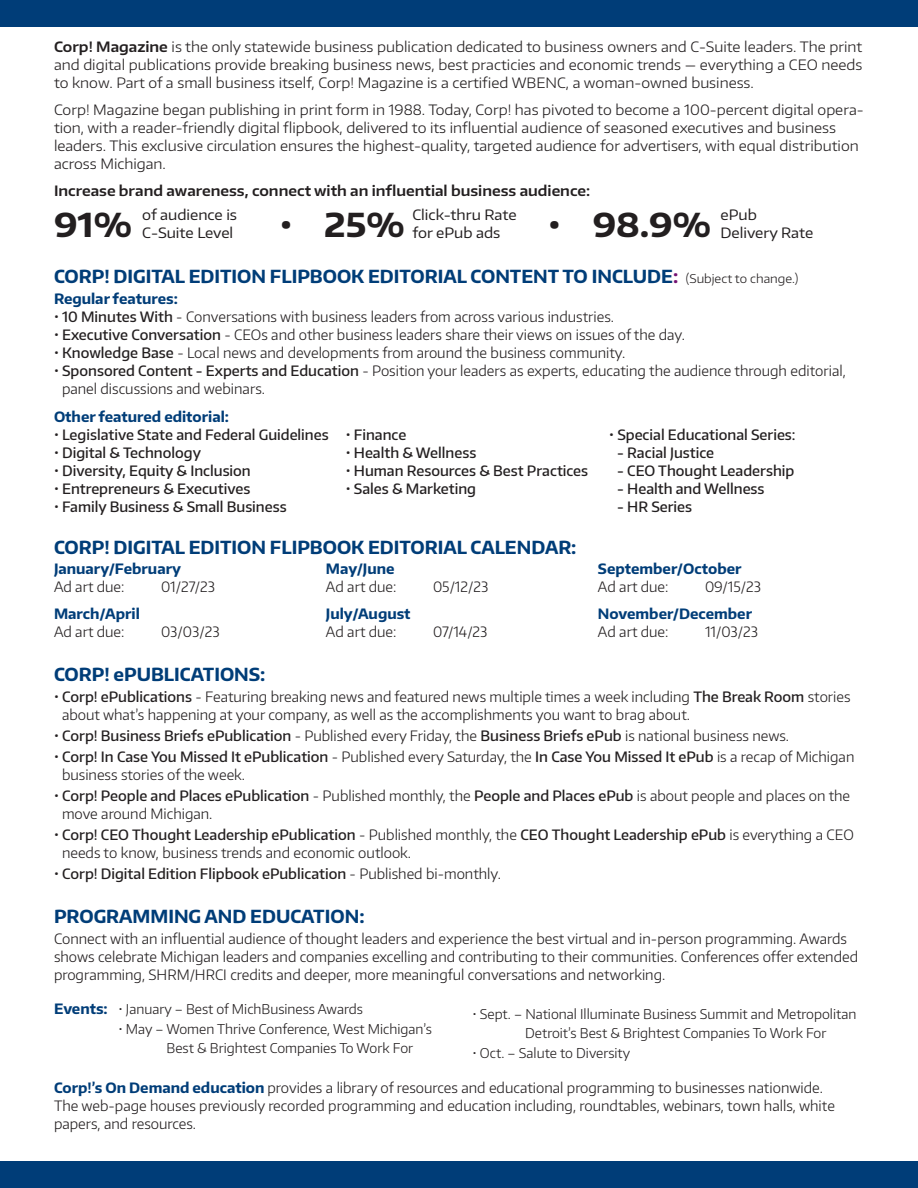
<style>
.page{position:relative;width:918px;height:1188px;background:#fff}
.page>*{position:absolute;margin:0;border:0;box-sizing:border-box;transform-origin:0 0}
.t1{font:700 33px "Encode Sans Wide";color:#231f20}
.t2{font:700 18px "Encode Sans";color:#003d78}
.t3{font:300 14.25px/18px "Encode Sans";color:#231f20}
.t4{font:300 14.25px/18px "Encode Sans Wide";color:#231f20;text-align:justify}
.t5{font:500 14.25px "Encode Sans";color:#231f20}
.t6{font:700 14.25px "Encode Sans";color:#003d78}
.t7{font:600 14.25px "Encode Sans Wide";color:#231f20}
.t8{font:14.25px/18px "Encode Sans Wide";color:#231f20}
.t9{font:300 13.5px/19.5px "Encode Sans";color:#231f20}
.s1{font-weight:600}
.s2{color:#741272}
.s3{font-family:"Encode Sans Wide";font-weight:300;font-size:12px;color:#231f20}
.s4{font-weight:500}
.s5{font-weight:300}
.s6{font-weight:700;color:#003d78}
</style>
<div class="page">
<div style="left:0;top:0;width:918px;height:27px;background:#003d78"></div>
<div style="left:0;top:1161px;width:918px;height:27px;background:#003d78"></div>
<p class="t4" style="left:54px;top:37px;width:810px"><span class="s1">Corp! Magazine</span> is the only statewide business publication dedicated to business owners and C-Suite leaders. The print and digital publications provide breaking business news, best practicies and economic trends — everything a CEO needs to know. Part of a small business itself, Corp! Magazine is a certified WBENC, a woman-owned business.</p>
<p class="t4" style="left:54px;top:100px;width:811px;text-align:left">Corp! Magazine began publishing in print form in 1988. Today, Corp! has pivoted to become a 100-percent digital opera&shy;tion, with a reader-friendly digital flipbook, delivered to its influential audience of seasoned executives and business leaders. This exclusive circulation ensures the highest-quality, targeted audience for advertisers, with equal distribution across Michigan.</p>
<p class="t7" style="left:54px;top:181px;width:538px">Increase brand awareness, connect with an influential business audience:</p>
<h1 class="t1" style="left:54px;top:203px;width:80px">91%</h1>
<p class="t8" style="left:142px;top:206px;width:96px">of audience is<br>C-Suite Level</p>
<h1 class="t1" style="left:280px;top:203px;width:126px">• 25%</h1>
<p class="t8" style="left:412px;top:206px;width:106px">Click-thru Rate for ePub ads</p>
<h1 class="t1" style="left:548px;top:203px;width:164px">• 98.9%</h1>
<p class="t8" style="left:721px;top:206px;width:94px">ePub<br>Delivery Rate</p>
<p class="t2" style="left:54px;top:265px;width:746px">CORP! DIGITAL EDITION FLIPBOOK EDITORIAL CONTENT TO INCLUDE<span class="s2">:</span> <span class="s3">(Subject to change.)</span></p>
<p class="t6" style="left:54px;top:290px;width:125px">Regular features:</p>
<p class="t3" style="left:54px;top:307px;width:562px"><span class="s4">• 10 Minutes With</span> - Conversations with business leaders from across various industries.</p>
<p class="t3" style="left:54px;top:325px;width:632px"><span class="s4">• Executive Conversation</span> - CEOs and other business leaders share their views on issues of the day.</p>
<p class="t3" style="left:54px;top:343px;width:573px"><span class="s4">• Knowledge Base</span> - Local news and developments from around the business community.</p>
<p class="t3" style="left:62px;top:361px;width:785px;text-indent:-8px"><span class="s4">• Sponsored Content - Experts and Education</span> - Position your leaders as experts, educating the audience through editorial, panel discussions and webinars.</p>
<p class="t6" style="left:54px;top:407px;width:177px">Other featured editorial:</p>
<p class="t5" style="left:54px;top:425px;width:276px">• Legislative State and Federal Guidelines</p>
<p class="t5" style="left:54px;top:443px;width:149px">• Digital &amp; Technology</p>
<p class="t5" style="left:54px;top:461px;width:198px">• Diversity, Equity &amp; Inclusion</p>
<p class="t5" style="left:54px;top:479px;width:198px">• Entrepreneurs &amp; Executives</p>
<p class="t5" style="left:54px;top:497px;width:234px">• Family Business &amp; Small Business</p>
<p class="t5" style="left:346px;top:425px;width:62px">• Finance</p>
<p class="t5" style="left:346px;top:443px;width:132px">• Health &amp; Wellness</p>
<p class="t5" style="left:346px;top:461px;width:244px">• Human Resources &amp; Best Practices</p>
<p class="t5" style="left:346px;top:479px;width:132px">• Sales &amp; Marketing</p>
<p class="t2" style="left:54px;top:535px;width:524px">CORP! DIGITAL EDITION FLIPBOOK EDITORIAL CALENDAR:</p>
<p class="t6" style="left:54px;top:559px;width:129px">January/February</p>
<p class="t3" style="left:54px;top:577px;width:72px">Ad art due:</p>
<p class="t3" style="left:161px;top:577px;width:55px">01/27/23</p>
<p class="t6" style="left:54px;top:604px;width:87px">March/April</p>
<p class="t3" style="left:54px;top:622px;width:72px">Ad art due:</p>
<p class="t3" style="left:161px;top:622px;width:60px">03/03/23</p>
<p class="t6" style="left:326px;top:559px;width:70px">May/June</p>
<p class="t3" style="left:326px;top:577px;width:72px">Ad art due:</p>
<p class="t3" style="left:433px;top:577px;width:57px">05/12/23</p>
<p class="t6" style="left:326px;top:604px;width:86px">July/August</p>
<p class="t3" style="left:326px;top:622px;width:72px">Ad art due:</p>
<p class="t3" style="left:433px;top:622px;width:56px">07/14/23</p>
<p class="t5" style="left:609px;top:425px;width:188px">• Special Educational Series:</p>
<p class="t5" style="left:617px;top:443px;width:98px">- Racial Justice</p>
<p class="t5" style="left:617px;top:461px;width:179px">- CEO Thought Leadership</p>
<p class="t5" style="left:617px;top:479px;width:149px">- Health and Wellness</p>
<p class="t5" style="left:617px;top:497px;width:76px">- HR Series</p>
<p class="t6" style="left:598px;top:559px;width:145px">September/October</p>
<p class="t3" style="left:598px;top:577px;width:72px">Ad art due:</p>
<p class="t3" style="left:705px;top:577px;width:57px">09/15/23</p>
<p class="t6" style="left:598px;top:604px;width:156px">November/December</p>
<p class="t3" style="left:598px;top:622px;width:72px">Ad art due:</p>
<p class="t3" style="left:705px;top:622px;width:55px">11/03/23</p>
<p class="t2" style="left:54px;top:662px;width:213px">CORP! ePUBLICATIONS:</p>
<p class="t3" style="left:62px;top:687px;width:790px;text-indent:-8px"><span class="s4">• Corp! ePublications</span> - Featuring breaking news and featured news multiple times a week including <span class="s4">The Break Room</span> stories about what’s happening at your company, as well as the accomplishments you want to brag about.</p>
<p class="t5" style="left:54px;top:726px;width:737px">• Corp! Business Briefs ePublication <span class="s5">- Published every Friday, the</span> Business Briefs ePub <span class="s5">is national business news.</span></p>
<p class="t3" style="left:62px;top:747px;width:794px;text-indent:-8px"><span class="s4">• Corp! In Case You Missed It ePublication</span> - Published every Saturday, the <span class="s4">In Case You Missed It ePub</span> is a recap of Michigan business stories of the week.</p>
<p class="t3" style="left:62px;top:786px;width:790px;text-indent:-8px"><span class="s4">• Corp! People and Places ePublication</span> - Published monthly, the <span class="s4">People and Places ePub</span> is about people and places on the move around Michigan.</p>
<p class="t3" style="left:62px;top:825px;width:793px;text-indent:-8px"><span class="s4">• Corp! CEO Thought Leadership ePublication</span> - Published monthly, the <span class="s4">CEO Thought Leadership ePub</span> is everything a CEO needs to know, business trends and economic outlook.</p>
<p class="t5" style="left:54px;top:864px;width:448px">• Corp! Digital Edition Flipbook ePublication <span class="s5">- Published bi-monthly.</span></p>
<p class="t2" style="left:54px;top:905px;width:312px">PROGRAMMING AND EDUCATION:</p>
<p class="t3" style="left:54px;top:930px;width:806px">Connect with an influential audience of thought leaders and experience the best virtual and in-person programming. Awards shows celebrate Michigan leaders and companies excelling and contributing to their communities. Conferences offer extended programming, SHRM/HRCI credits and deeper, more meaningful conversations and networking.</p>
<p class="t6" style="left:54px;top:999px;width:55px">Events:</p>
<p class="t9" style="left:118px;top:999px;width:246px">• January – Best of MichBusiness Awards</p>
<p class="t9" style="left:167px;top:1018px;width:267px;text-indent:-48px">• May – Women Thrive Conference, West Michigan’s<br>Best &amp; Brightest Companies To Work For</p>
<p class="t9" style="left:525px;top:1003px;width:333px;text-indent:-53px">• Sept. – National Illuminate Business Summit and Metropolitan<br>Detroit’s Best &amp; Brightest Companies To Work For</p>
<p class="t9" style="left:472px;top:1042px;width:159px">• Oct. – Salute to Diversity</p>
<p class="t3" style="left:54px;top:1079px;width:782px"><span class="s6">Corp!’s On Demand education</span> provides a library of resources and educational programming to businesses nationwide.<br>The web-page houses previously recorded programming and education including, roundtables, webinars, town halls, white papers, and resources.</p>
</div>
